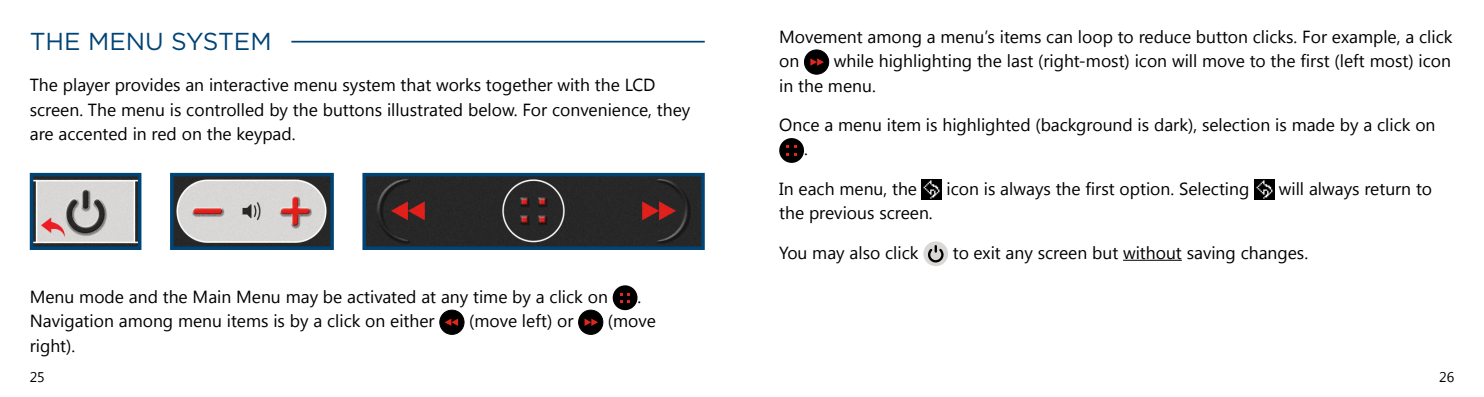
<style>
.page{position:relative;width:1484px;height:397px;background:#fff}
.page>*{position:absolute;margin:0;border:0;box-sizing:border-box;transform-origin:0 0}
.User_Manual_Headers{font:24.5px "Gotham HTF";color:#004375}
.User_Manual_Copy{font:17.5px/24.5px "Segoe UI";color:#000}
.t1{font:14px "Segoe UI";color:#000}
</style>
<div class="page">
<hr style="left:1122px;top:260px;width:59px;height:1px;background:#000">
<div style="left:804px;top:50px;width:24px;height:24px;background:#000;border-radius:50%"></div>
<div style="left:804px;top:50px;width:25px;height:24px;border:1px solid #000;border-radius:50%"></div>
<svg style="left:810px;top:58px;width:13px;height:8px"></svg>
<div style="left:779px;top:138px;width:25px;height:25px;background:#000;border-radius:50%"></div>
<svg style="left:786px;top:146px;width:10px;height:9px"></svg>
<img style="left:921px;top:179px;width:20px;height:20px">
<img style="left:1254px;top:179px;width:19px;height:20px">
<div style="left:923px;top:241px;width:25px;height:25px;background:#d9d8d6;border-radius:50%"></div>
<svg style="left:928px;top:245px;width:15px;height:18px"></svg>
<img style="left:35px;top:178px;width:101px;height:67px">
<div style="left:30px;top:173px;width:111px;height:77px;border:4px solid #004375"></div>
<img style="left:175px;top:178px;width:154px;height:67px">
<div style="left:170px;top:173px;width:164px;height:77px;border:4px solid #004375"></div>
<img style="left:367px;top:178px;width:332px;height:67px">
<div style="left:362px;top:173px;width:342px;height:77px;border:4px solid #004375"></div>
<div style="left:612px;top:285px;width:25px;height:25px;background:#000;border-radius:50%"></div>
<svg style="left:620px;top:293px;width:10px;height:9px"></svg>
<div style="left:440px;top:310px;width:24px;height:24px;background:#000;border-radius:50%"></div>
<div style="left:439px;top:310px;width:25px;height:25px;border:1px solid #000;border-radius:50%"></div>
<svg style="left:444px;top:318px;width:14px;height:8px"></svg>
<div style="left:578px;top:310px;width:25px;height:24px;background:#000;border-radius:50%"></div>
<div style="left:578px;top:310px;width:25px;height:25px;border:1px solid #000;border-radius:50%"></div>
<svg style="left:584px;top:318px;width:14px;height:8px"></svg>
<hr style="left:291px;top:41px;width:413px;height:2px;background:#004375">
<h2 class="User_Manual_Headers" style="left:30px;top:28px;width:243px">THE MENU SYSTEM</h2>
<p class="User_Manual_Copy" style="left:30px;top:72px;width:662px">The player provides an interactive menu system that works together with the LCD screen. The menu is controlled by the buttons illustrated below. For convenience, they are accented in red on the keypad.</p>
<p class="User_Manual_Copy" style="left:30px;top:283px;width:579px">Menu mode and the Main Menu may be activated at any time by a click on</p>
<p class="User_Manual_Copy" style="left:637px;top:283px;width:5px">.</p>
<p class="User_Manual_Copy" style="left:30px;top:308px;width:406px">Navigation among menu items is by a click on either</p>
<p class="User_Manual_Copy" style="left:469px;top:308px;width:106px">(move left) or</p>
<p class="User_Manual_Copy" style="left:608px;top:308px;width:50px">(move</p>
<p class="User_Manual_Copy" style="left:30px;top:332px;width:47px">right).</p>
<p class="User_Manual_Copy" style="left:779px;top:23px;width:674px">Movement among a menu’s items can loop to reduce button clicks. For example, a click on</p>
<p class="User_Manual_Copy" style="left:779px;top:48px;width:673px;text-indent:55px">while highlighting the last (right-most) icon will move to the first (left most) icon in the menu.</p>
<p class="User_Manual_Copy" style="left:804px;top:112px;width:633px;text-indent:-25px">Once a menu item is highlighted (background is dark), selection is made by a click on .</p>
<p class="User_Manual_Copy" style="left:779px;top:176px;width:139px">In each menu, the</p>
<p class="User_Manual_Copy" style="left:946px;top:176px;width:304px">icon is always the first option. Selecting</p>
<p class="User_Manual_Copy" style="left:1278px;top:176px;width:155px">will always return to</p>
<p class="User_Manual_Copy" style="left:779px;top:200px;width:155px">the previous screen.</p>
<p class="User_Manual_Copy" style="left:779px;top:239px;width:141px">You may also click</p>
<p class="User_Manual_Copy" style="left:952px;top:239px;width:357px">to exit any screen but without saving changes.</p>
<p class="t1" style="left:30px;top:368px;width:17px">25</p>
<p class="t1" style="left:1438px;top:368px;width:17px">26</p>
</div>
